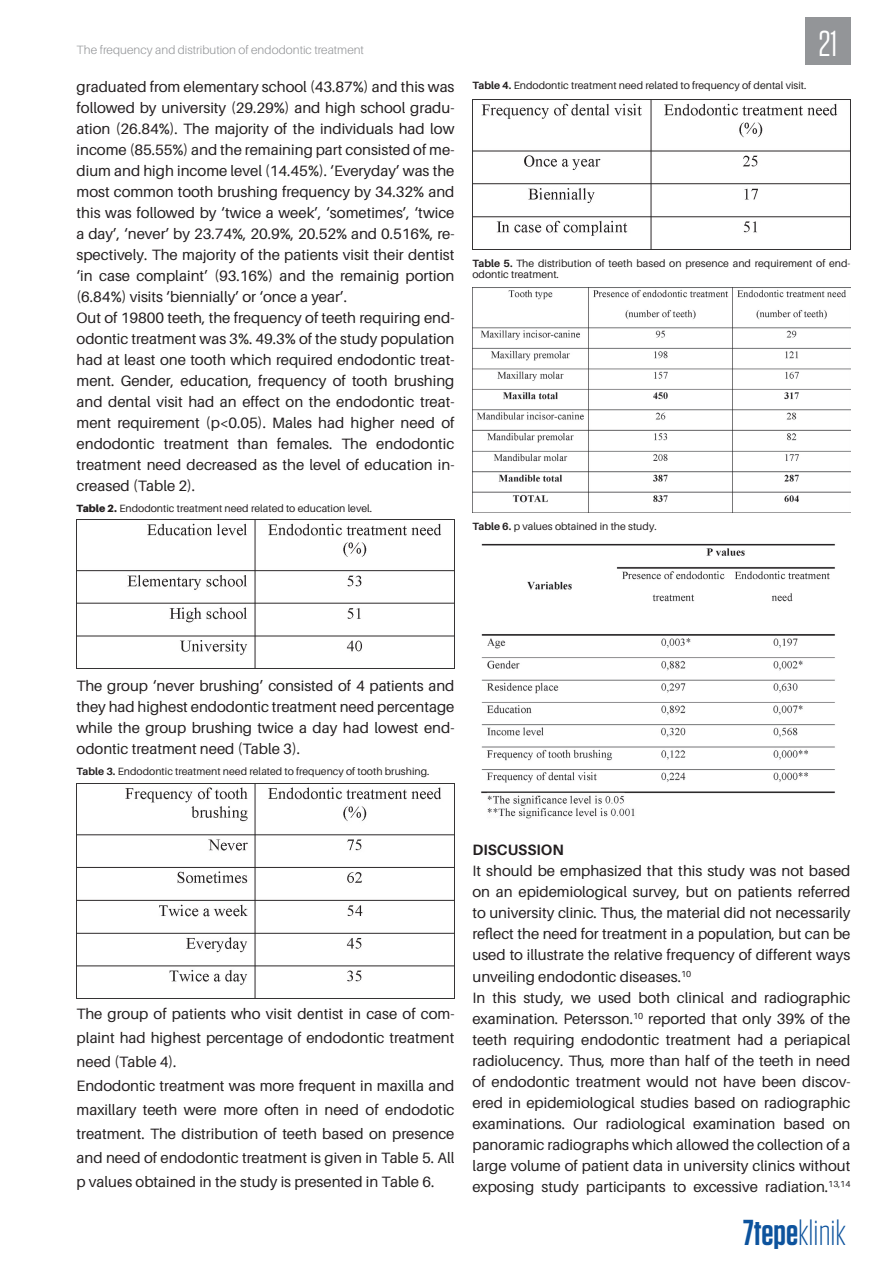
<style>
.page{position:relative;width:893px;height:1263px;background:#fff}
.page>*{position:absolute;margin:0;border:0;box-sizing:border-box;transform-origin:0 0}
.t1{font:300 36px "Tungsten";color:#0d539d}
.t2{font:36px "Tungsten";color:#fff}
.t3{font:15px/21px "Aileron";color:#231f20;text-align:justify}
.t4{font:700 15px "Aileron";color:#231f20}
.t5{font:300 12px "Aileron";letter-spacing:.005em;color:#939598}
.t6{font:10.5px/10.5px "Aileron";color:#231f20}
.s1{font-weight:900}
.s2{font-weight:700}
.s3{font-weight:600}
</style>
<div class="page">
<div style="left:805px;top:18px;width:45px;height:47px;background:#939598"></div>
<img style="left:77px;top:519px;width:377px;height:150px">
<img style="left:77px;top:784px;width:377px;height:214px">
<img style="left:472px;top:99px;width:378px;height:150px">
<img style="left:472px;top:287px;width:378px;height:225px">
<img style="left:481px;top:543px;width:354px;height:276px">
<p class="t5" style="left:77px;top:43px;width:289px">The frequency and distribution of endodontic treatment</p>
<p class="t3" style="left:77px;top:77px;width:379px">graduated from elementary school (43.87%) and this was followed by university (29.29%) and high school gradu&shy;ation (26.84%). The majority of the individuals had low income (85.55%) and the remaining part consisted of me&shy;dium and high income level (14.45%). ‘Everyday’ was the most common tooth brushing frequency by 34.32% and this was followed by ‘twice a week’, ‘sometimes’, ‘twice a day’, ‘never’ by 23.74%, 20.9%, 20.52% and 0.516%, re&shy;spectively. The majority of the patients visit their dentist ‘in case complaint’ (93.16%) and the remainig portion (6.84%) visits ‘biennially’ or ‘once a year’.</p>
<p class="t3" style="left:77px;top:308px;width:379px">Out of 19800 teeth, the frequency of teeth requiring end&shy;odontic treatment was 3%. 49.3% of the study population had at least one tooth which required endodontic treat&shy;ment. Gender, education, frequency of tooth brushing and dental visit had an effect on the endodontic treat&shy;ment requirement (p&lt;0.05). Males had higher need of endodontic treatment than females. The endodontic treatment need decreased as the level of education in&shy;creased (Table 2).</p>
<p class="t6" style="left:77px;top:504px;width:297px"><span class="s1">Table 2.</span> Endodontic treatment need related to education level.</p>
<p class="t6" style="left:472px;top:80px;width:336px"><span class="s2">Table 4.</span> Endodontic treatment need related to frequency of dental visit.</p>
<h1 class="t2" style="left:818px;top:25px;width:21px">21</h1>
<p class="t6" style="left:472px;top:259px;width:379px"><span class="s2">Table 5.</span> The distribution of teeth based on presence and requirement of end&shy;odontic treatment.</p>
<p class="t6" style="left:472px;top:521px;width:186px"><span class="s2">Table 6.</span> p values obtained in the study.</p>
<p class="t3" style="left:77px;top:675px;width:379px">The group ‘never brushing’ consisted of 4 patients and they had highest endodontic treatment need percentage while the group brushing twice a day had lowest end&shy;odontic treatment need (Table 3).</p>
<p class="t6" style="left:77px;top:766px;width:354px"><span class="s2">Table 3.</span> Endodontic treatment need related to frequency of tooth brushing.</p>
<p class="t3" style="left:77px;top:1002px;width:379px;line-height:24px">The group of patients who visit dentist in case of com&shy;plaint had highest percentage of endodontic treatment need (Table 4).</p>
<p class="t3" style="left:77px;top:1074px;width:379px;line-height:24px">Endodontic treatment was more frequent in maxilla and maxillary teeth were more often in need of endodotic treatment. The distribution of teeth based on presence and need of endodontic treatment is given in Table 5. All p values obtained in the study is presented in Table 6.</p>
<p class="t4" style="left:472px;top:842px;width:93px">DISCUSSION</p>
<p class="t3" style="left:472px;top:861px;width:379px">It should be emphasized that this study was not based on an epidemiological survey, but on patients referred to university clinic. Thus, the material did not necessarily reflect the need for treatment in a population, but can be used to illustrate the relative frequency of different ways unveiling endodontic diseases.<sup>10</sup></p>
<p class="t3" style="left:472px;top:987px;width:379px">In this study, we used both clinical and radiographic examination. Petersson.<sup>10</sup> reported that only 39% of the teeth requiring endodontic treatment had a periapical radiolucency. Thus, more than half of the teeth in need of endodontic treatment would not have been discov&shy;ered in epidemiological studies based on radiographic examinations. Our radiological examination based on panoramic radiographs which allowed the collection of a large volume of patient data in university clinics without exposing study participants to excessive radiation.<sup>13,14</sup></p>
<h1 class="t1" style="left:743px;top:1214px;width:104px"><span class="s3">7tepe</span>klinik</h1>
</div>
